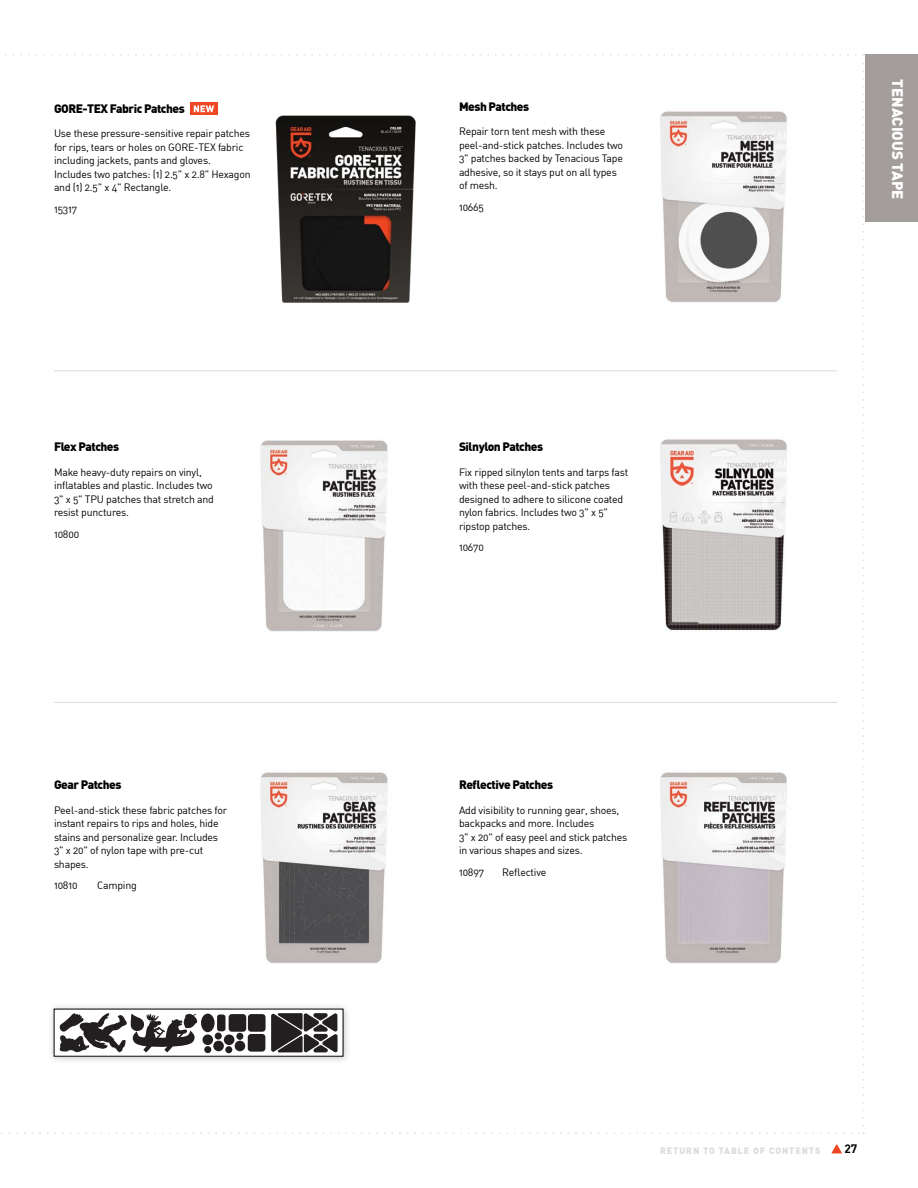
<style>
.page{position:relative;width:918px;height:1188px;background:#fff}
.page>*{position:absolute;margin:0;border:0;box-sizing:border-box;transform-origin:0 0}
.t1{font:900 15px "DIN";color:#fff}
.t2{font:900 12px "DIN";letter-spacing:-.04em;color:#000}
.t3{font:700 12px "DIN";color:#000}
.t4{font:10.5px/13.5px "DIN Regular Alternate";letter-spacing:-.02em;color:#000}
.t5{font:900 9px "DIN";letter-spacing:.1em;color:#dedbd9}
</style>
<div class="page">
<svg style="left:831px;top:1144px;width:11px;height:10px"></svg>
<svg style="left:1px;top:1132px;width:863px;height:2px"></svg>
<svg style="left:862px;top:54px;width:2px;height:1072px"></svg>
<svg style="left:5px;top:54px;width:851px;height:2px"></svg>
<img style="left:660px;top:111px;width:127px;height:192px">
<img style="left:660px;top:439px;width:127px;height:192px">
<hr style="left:54px;top:370px;width:783px;height:1px;background:#dedbd9">
<hr style="left:54px;top:702px;width:783px;height:1px;background:#dedbd9">
<img style="left:260px;top:772px;width:128px;height:192px">
<img style="left:660px;top:772px;width:127px;height:192px">
<img style="left:260px;top:440px;width:128px;height:192px">
<div style="left:47px;top:1002px;width:305px;height:63px;background:#000;opacity:.25"></div>
<div style="left:54px;top:1009px;width:289px;height:47px;background:#fff"></div>
<svg style="left:60px;top:1013px;width:137px;height:39px"></svg>
<div style="left:248px;top:1014px;width:18px;height:18px;background:#231f20;border-radius:3px"></div>
<div style="left:229px;top:1014px;width:17px;height:18px;background:#231f20;border-radius:3px"></div>
<div style="left:201px;top:1014px;width:14px;height:18px;background:#231f20;border-radius:50%"></div>
<div style="left:217px;top:1014px;width:8px;height:17px;background:#231f20;border-radius:3px"></div>
<div style="left:202px;top:1034px;width:11px;height:11px;background:#231f20;border-radius:50%"></div>
<div style="left:213px;top:1041px;width:11px;height:10px;background:#231f20;border-radius:50%"></div>
<div style="left:224px;top:1034px;width:10px;height:11px;background:#231f20;border-radius:50%"></div>
<div style="left:235px;top:1041px;width:10px;height:10px;background:#231f20;border-radius:50%"></div>
<div style="left:215px;top:1033px;width:7px;height:7px;background:#231f20;border-radius:50%"></div>
<div style="left:204px;top:1046px;width:7px;height:7px;background:#231f20;border-radius:50%"></div>
<div style="left:236px;top:1033px;width:7px;height:7px;background:#231f20;border-radius:50%"></div>
<div style="left:225px;top:1046px;width:7px;height:7px;background:#231f20;border-radius:50%"></div>
<div style="left:248px;top:1034px;width:17px;height:18px;background:#231f20;border-radius:3px"></div>
<svg style="left:271px;top:1013px;width:67px;height:40px;background:#4f4c4d"></svg>
<div style="left:866px;top:54px;width:52px;height:167px;background:#a39e9c"></div>
<img style="left:275px;top:115px;width:141px;height:188px">
<svg style="left:190px;top:102px;width:27px;height:13px"></svg>
<svg style="left:194px;top:105px;width:20px;height:7px"></svg>
<p class="t2" style="left:54px;top:102px;width:132px">GORE-TEX Fabric Patches</p>
<p class="t4" style="left:54px;top:127px;width:198px">Use these pressure-sensitive repair patches for rips, tears or holes on GORE-TEX fabric including jackets, pants and gloves.<br>Includes two patches: (1) 2.5" x 2.8" Hexagon and (1) 2.5" x 4" Rectangle.</p>
<p class="t4" style="left:54px;top:202px;width:25px">15317</p>
<p class="t2" style="left:54px;top:441px;width:67px">Flex Patches</p>
<p class="t4" style="left:54px;top:465px;width:161px">Make heavy-duty repairs on vinyl, inflatables and plastic. Includes two<br>3" x 5" TPU patches that stretch and resist punctures.</p>
<p class="t4" style="left:54px;top:527px;width:27px">10800</p>
<p class="t2" style="left:54px;top:779px;width:69px">Gear Patches</p>
<p class="t4" style="left:54px;top:803px;width:175px">Peel-and-stick these fabric patches for instant repairs to rips and holes, hide stains and personalize gear. Includes<br>3" x 20" of nylon tape with pre-cut shapes.</p>
<p class="t4" style="left:54px;top:879px;width:25px">10810</p>
<p class="t4" style="left:97px;top:879px;width:41px">Camping</p>
<p class="t2" style="left:459px;top:100px;width:72px">Mesh Patches</p>
<p class="t4" style="left:459px;top:125px;width:166px">Repair torn tent mesh with these peel-and-stick patches. Includes two<br>3" patches backed by Tenacious Tape adhesive, so it stays put on all types of mesh.</p>
<p class="t4" style="left:459px;top:200px;width:27px">10665</p>
<p class="t2" style="left:459px;top:441px;width:86px">Silnylon Patches</p>
<p class="t4" style="left:459px;top:465px;width:171px">Fix ripped silnylon tents and tarps fast with these peel-and-stick patches designed to adhere to silicone coated nylon fabrics. Includes two 3" x 5" ripstop patches.</p>
<p class="t4" style="left:459px;top:541px;width:26px">10670</p>
<p class="t2" style="left:459px;top:779px;width:96px">Reflective Patches</p>
<p class="t4" style="left:459px;top:803px;width:170px">Add visibility to running gear, shoes, backpacks and more. Includes<br>3" x 20" of easy peel and stick patches in various shapes and sizes.</p>
<p class="t4" style="left:459px;top:865px;width:27px">10897</p>
<p class="t4" style="left:502px;top:865px;width:46px">Reflective</p>
<h1 class="t1" style="left:905px;top:79px;width:121px;rotate:90deg">TENACIOUS TAPE</h1>
<p class="t5" style="left:660px;top:1146px;width:162px">RETURN TO TABLE OF CONTENTS</p>
<p class="t3" style="left:845px;top:1143px;width:14px">27</p>
</div>
